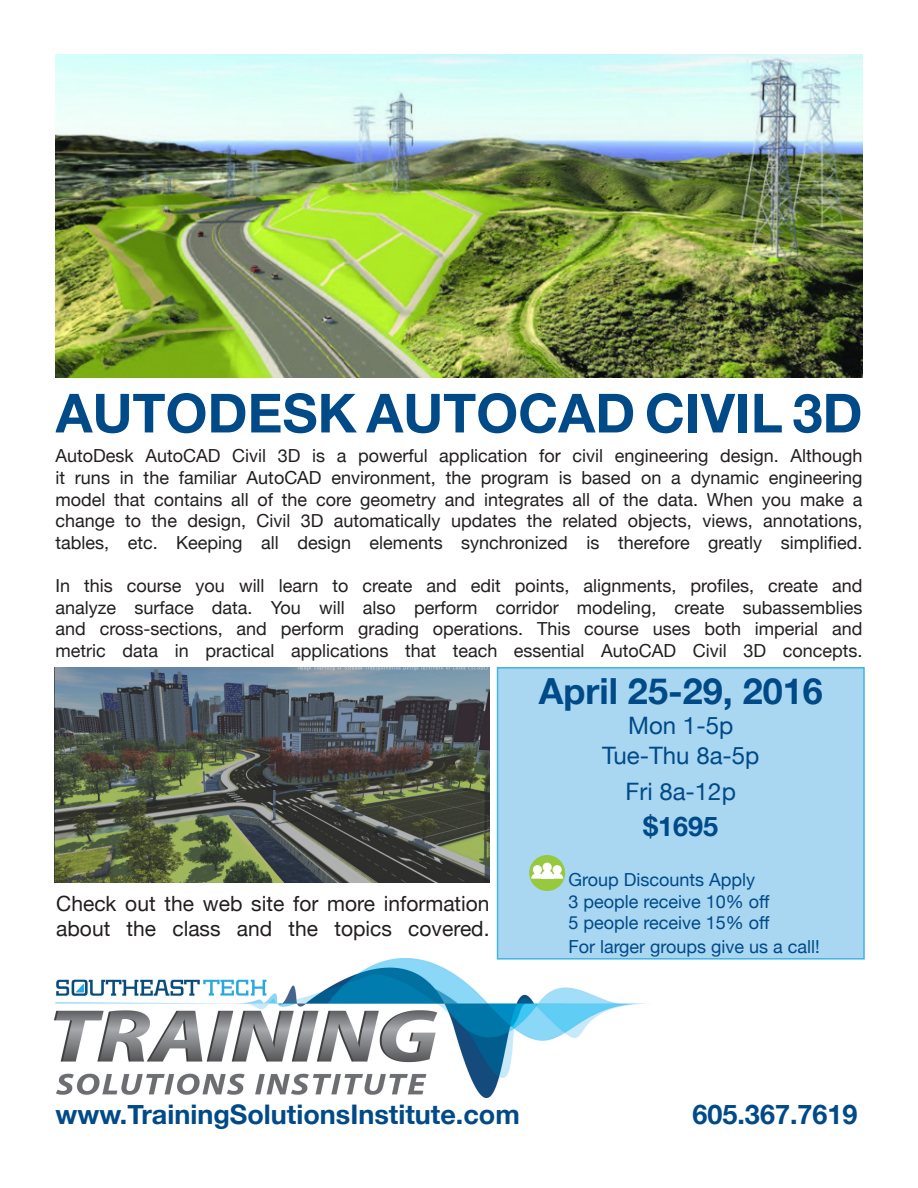
<style>
.page{position:relative;width:918px;height:1188px;background:#fff}
.page>*{position:absolute;margin:0;border:0;box-sizing:border-box;transform-origin:0 0}
.t1{font:700 54px "Helvetica Neue";color:#004a87}
.t2{font:700 36px "Helvetica Neue";color:#004a87}
.t3{font:700 27px "Helvetica Neue";color:#004a87}
.t4{font:24px "Helvetica Neue";color:#004a87}
.t5{font:21px/25.2px "Helvetica Neue";color:#231f20}
.t6{font:18px/21.6px "Helvetica Neue";color:#231f20;text-align:justify}
.t7{font:18px/21.6px "Helvetica Neue";color:#004a87}
</style>
<div class="page">
<img style="left:56px;top:54px;width:806px;height:324px">
<img style="left:54px;top:959px;width:592px;height:139px">
<img style="left:54px;top:668px;width:436px;height:214px">
<div style="left:498px;top:668px;width:366px;height:291px;background:#a9d7f1"></div>
<div style="left:497px;top:667px;width:368px;height:293px;border:2px solid #41b4e5"></div>
<div style="left:529px;top:855px;width:36px;height:36px;background:#96c93c;border-radius:50%"></div>
<svg style="left:531px;top:863px;width:32px;height:16px"></svg>
<p class="t1" style="left:56px;top:371px;width:809px">AUTODESK AUTOCAD CIVIL 3D</p>
<p class="t6" style="left:56px;top:446px;width:809px">AutoDesk AutoCAD Civil 3D is a powerful application for civil engineering design. Although it runs in the familiar AutoCAD environment, the program is based on a dynamic engineering model that contains all of the core geometry and integrates all of the data. When you make a change to the design, Civil 3D automatically updates the related objects, views, annotations, tables, etc. Keeping all design elements synchronized is therefore greatly simplified.</p>
<p class="t6" style="left:56px;top:576px;width:809px">In this course you will learn to create and edit points, alignments, profiles, create and analyze surface data. You will also perform corridor modeling, create subassemblies and cross-sections, and perform grading operations. This course uses both imperial and metric data in practical applications that teach essential AutoCAD Civil 3D concepts.</p>
<p class="t2" style="left:539px;top:663px;width:286px">April 25-29, 2016</p>
<p class="t4" style="left:628px;top:708px;width:106px">Mon 1-5p</p>
<p class="t4" style="left:602px;top:738px;width:159px">Tue-Thu 8a-5p</p>
<p class="t4" style="left:626px;top:774px;width:112px">Fri 8a-12p</p>
<p class="t3" style="left:643px;top:805px;width:77px">$1695</p>
<p class="t7" style="left:568px;top:870px;width:203px">Group Discounts Apply<br>3 people receive 10% off</p>
<p class="t7" style="left:568px;top:913px;width:203px">5 people receive 15% off</p>
<p class="t7" style="left:568px;top:936px;width:253px">For larger groups give us a call!</p>
<p class="t5" style="left:56px;top:892px;width:435px">Check out the web site for more information about the class and the topics covered.</p>
<p class="t3" style="left:56px;top:1093px;width:466px">www.TrainingSolutionsInstitute.com</p>
<p class="t3" style="left:692px;top:1093px;width:167px">605.367.7619</p>
</div>
